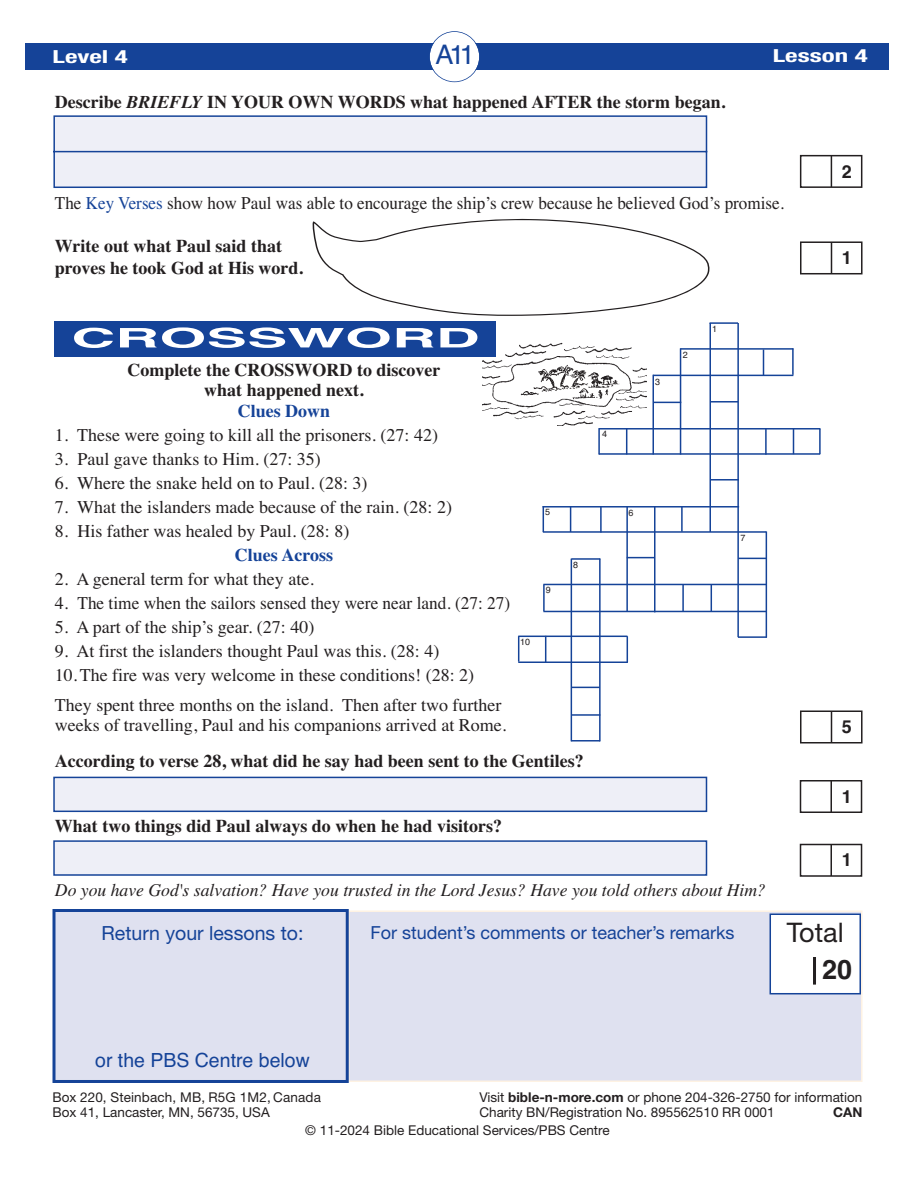
<style>
.page{position:relative;width:918px;height:1188px;background:#fff}
.page>*{position:absolute;margin:0;border:0;box-sizing:border-box;transform-origin:0 0}
.t1{font:700 27px "Helvetica";color:#fff;scale:2.25 1}
.t2{font:27px "Helvetica Neue";color:#231f20}
.t3{font:27px "Helvetica";color:#154398}
.t4{font:700 27px "Helvetica";color:#231f20}
.t5{font:19.5px "Helvetica Neue";color:#154398}
.t6{font:19.5px "Helvetica";color:#154398}
.t7{font:18px/30px "Times";color:#231f20}
.t8{font:700 18px/21.6px "Times";color:#231f20}
.t9{font:18px "Times";color:#231f20;scale:.95 1}
.t10{font:italic 18px "Times";color:#231f20}
.t11{font:18px "Helvetica Neue";color:#154398}
.t12{font:700 18px "Times";color:#154398}
.t13{font:700 condensed 18px "Helvetica Neue";color:#fff;scale:1.5 1}
.t14{font:700 18px "Helvetica";color:#231f20}
.t15{font:13.5px/15px "Helvetica Neue";color:#231f20}
.t16{font:700 13.5px "Helvetica Neue";color:#231f20}
.t17{font:9px "Helvetica";color:#231f20}
.s1{font-style:italic}
.s2{color:#154398}
.s3{font-weight:700}
</style>
<div class="page">
<div style="left:26px;top:44px;width:864px;height:26px;background:#154398"></div>
<div style="left:430px;top:32px;width:49px;height:49px;background:#fff;border-radius:50%"></div>
<div style="left:429px;top:31px;width:51px;height:51px;border:2px solid #154398;border-radius:50%"></div>
<svg style="left:53px;top:115px;width:655px;height:73px;background:#dfe3f0"></svg>
<svg style="left:799px;top:154px;width:64px;height:34px"></svg>
<div style="left:840px;top:162px;width:18px;height:20px;background:#fff"></div>
<svg style="left:800px;top:241px;width:63px;height:34px"></svg>
<div style="left:840px;top:249px;width:18px;height:19px;background:#fff"></div>
<svg style="left:312px;top:218px;width:398px;height:98px"></svg>
<svg style="left:800px;top:710px;width:63px;height:34px"></svg>
<div style="left:840px;top:718px;width:18px;height:18px;background:#fff"></div>
<div style="left:55px;top:778px;width:651px;height:33px;background:#eeeff7"></div>
<div style="left:53px;top:777px;width:654px;height:35px;border:2px solid #154398"></div>
<svg style="left:799px;top:780px;width:64px;height:33px"></svg>
<div style="left:840px;top:787px;width:18px;height:20px;background:#fff"></div>
<div style="left:55px;top:842px;width:651px;height:32px;background:#eeeff7"></div>
<div style="left:53px;top:840px;width:654px;height:36px;border:2px solid #154398"></div>
<svg style="left:799px;top:843px;width:64px;height:34px"></svg>
<div style="left:840px;top:851px;width:18px;height:20px;background:#fff"></div>
<img style="left:482px;top:342px;width:165px;height:84px">
<div style="left:55px;top:321px;width:441px;height:36px;background:#154398"></div>
<hr style="left:710px;top:322px;width:28px;height:2px;background:#154398">
<svg style="left:654px;top:402px;width:26px;height:1px"></svg>
<hr style="left:711px;top:401px;width:27px;height:2px;background:#154398">
<hr style="left:711px;top:479px;width:28px;height:2px;background:#154398">
<hr style="left:571px;top:740px;width:29px;height:2px;background:#154398">
<hr style="left:572px;top:714px;width:28px;height:2px;background:#154398">
<svg style="left:572px;top:687px;width:27px;height:1px"></svg>
<hr style="left:571px;top:558px;width:29px;height:2px;background:#154398">
<svg style="left:739px;top:558px;width:27px;height:1px"></svg>
<svg style="left:628px;top:557px;width:26px;height:1px"></svg>
<hr style="left:738px;top:636px;width:29px;height:2px;background:#154398">
<hr style="left:680px;top:348px;width:113px;height:2px;background:#154398">
<hr style="left:518px;top:662px;width:110px;height:1px;background:#154398">
<hr style="left:518px;top:636px;width:109px;height:1px;background:#154398">
<hr style="left:653px;top:375px;width:140px;height:1px;background:#154398">
<hr style="left:599px;top:428px;width:221px;height:2px;background:#154398">
<hr style="left:543px;top:506px;width:196px;height:2px;background:#154398">
<hr style="left:599px;top:453px;width:221px;height:2px;background:#154398">
<hr style="left:543px;top:531px;width:223px;height:2px;background:#154398">
<hr style="left:543px;top:584px;width:223px;height:1px;background:#154398">
<hr style="left:543px;top:611px;width:223px;height:1px;background:#154398">
<hr style="left:598px;top:428px;width:2px;height:26px;background:#154398">
<svg style="left:626px;top:430px;width:1px;height:23px"></svg>
<svg style="left:763px;top:350px;width:1px;height:25px"></svg>
<hr style="left:792px;top:348px;width:2px;height:27px;background:#154398">
<svg style="left:627px;top:636px;width:1px;height:26px"></svg>
<svg style="left:545px;top:637px;width:1px;height:25px"></svg>
<svg style="left:518px;top:636px;width:1px;height:26px"></svg>
<svg style="left:711px;top:585px;width:1px;height:26px"></svg>
<hr style="left:682px;top:585px;width:2px;height:26px;background:#154398">
<hr style="left:600px;top:506px;width:2px;height:27px;background:#154398">
<svg style="left:543px;top:508px;width:1px;height:23px"></svg>
<svg style="left:570px;top:508px;width:1px;height:23px"></svg>
<hr style="left:765px;top:429px;width:2px;height:26px;background:#154398">
<svg style="left:793px;top:430px;width:1px;height:23px"></svg>
<hr style="left:819px;top:429px;width:2px;height:25px;background:#154398">
<hr style="left:543px;top:585px;width:2px;height:26px;background:#154398">
<hr style="left:681px;top:507px;width:2px;height:25px;background:#154398">
<hr style="left:652px;top:375px;width:2px;height:79px;background:#154398">
<hr style="left:680px;top:348px;width:1px;height:107px;background:#154398">
<hr style="left:766px;top:531px;width:1px;height:107px;background:#154398">
<hr style="left:654px;top:506px;width:2px;height:106px;background:#154398">
<hr style="left:626px;top:507px;width:2px;height:105px;background:#154398">
<hr style="left:710px;top:323px;width:1px;height:209px;background:#154398">
<hr style="left:571px;top:559px;width:1px;height:182px;background:#154398">
<hr style="left:599px;top:559px;width:2px;height:182px;background:#154398">
<hr style="left:737px;top:323px;width:2px;height:314px;background:#154398">
<div style="left:350px;top:912px;width:511px;height:169px;background:#dfe1f0"></div>
<div style="left:348px;top:910px;width:514px;height:172px;border:2px solid #fef2e3"></div>
<div style="left:56px;top:912px;width:290px;height:168px;background:#dfe1f0"></div>
<div style="left:52px;top:909px;width:297px;height:174px;border:3px solid #154398"></div>
<div style="left:771px;top:915px;width:89px;height:78px;background:#fff"></div>
<div style="left:770px;top:914px;width:91px;height:80px;border:2px solid #154398"></div>
<hr style="left:813px;top:957px;width:3px;height:28px;background:#231f20">
<p class="t13" style="left:52px;top:46px;width:52px">Level 4</p>
<h1 class="t3" style="left:436px;top:45px;width:41px">A11</h1>
<p class="t13" style="left:773px;top:46px;width:65px">Lesson 4</p>
<p class="t8" style="left:55px;top:92px;width:672px">Describe <span class="s1">BRIEFLY</span> IN YOUR OWN WORDS what happened AFTER the storm began.</p>
<p class="t9" style="left:55px;top:196px;width:769px">The <span class="s2">Key Verses</span> show how Paul was able to encourage the ship’s crew because he believed God’s promise.</p>
<p class="t8" style="left:55px;top:237px;width:250px">Write out what Paul said that proves he took God at His word.</p>
<h1 class="t1" style="left:71px;top:328px;width:183px">CROSSWORD</h1>
<p class="t17" style="left:712px;top:326px;width:7px">1</p>
<p class="t8" style="left:128px;top:362px;width:314px;line-height:19.5px;text-align:center">Complete the CROSSWORD to discover what happened next.</p>
<p class="t12" style="left:238px;top:405px;width:94px">Clues Down</p>
<p class="t7" style="left:55px;top:422px;width:385px">1. These were going to kill all the prisoners. (27: 42)</p>
<p class="t7" style="left:55px;top:446px;width:267px">3. Paul gave thanks to Him. (27: 35)</p>
<p class="t7" style="left:55px;top:470px;width:314px">6. Where the snake held on to Paul. (28: 3)</p>
<p class="t7" style="left:55px;top:494px;width:399px">7. What the islanders made because of the rain. (28: 2)</p>
<p class="t7" style="left:55px;top:518px;width:296px">8. His father was healed by Paul. (28: 8)</p>
<p class="t12" style="left:235px;top:549px;width:100px">Clues Across</p>
<p class="t7" style="left:55px;top:566px;width:260px">2. A general term for what they ate.</p>
<p class="t7" style="left:55px;top:590px;width:457px">4. The time when the sailors sensed they were near land. (27: 27)</p>
<p class="t7" style="left:55px;top:614px;width:261px">5. A part of the ship’s gear. (27: 40)</p>
<p class="t7" style="left:55px;top:638px;width:386px">9. At first the islanders thought Paul was this. (28: 4)</p>
<p class="t7" style="left:55px;top:662px;width:448px">10. The fire was very welcome in these conditions! (28: 2)<br>They spent three months on the island. Then after two further</p>
<p class="t7" style="left:55px;top:711px;width:453px">weeks of travelling, Paul and his companions arrived at Rome.</p>
<p class="t8" style="left:55px;top:752px;width:530px">According to verse 28, what did he say had been sent to the Gentiles?</p>
<p class="t17" style="left:602px;top:431px;width:7px">4</p>
<p class="t17" style="left:545px;top:509px;width:7px">5</p>
<p class="t17" style="left:629px;top:509px;width:7px">6</p>
<p class="t17" style="left:573px;top:561px;width:7px">8</p>
<p class="t17" style="left:546px;top:586px;width:7px">9</p>
<p class="t17" style="left:520px;top:639px;width:12px">10</p>
<p class="t8" style="left:55px;top:816px;width:449px">What two things did Paul always do when he had visitors?</p>
<p class="t17" style="left:655px;top:378px;width:7px">3</p>
<p class="t17" style="left:683px;top:352px;width:7px">2</p>
<p class="t17" style="left:740px;top:534px;width:7px">7</p>
<p class="t10" style="left:55px;top:884px;width:713px">Do you have God's salvation? Have you trusted in the Lord Jesus? Have you told others about Him?</p>
<p class="t14" style="left:842px;top:165px;width:12px">2</p>
<p class="t14" style="left:842px;top:251px;width:12px">1</p>
<p class="t14" style="left:842px;top:720px;width:12px">5</p>
<p class="t14" style="left:842px;top:790px;width:12px">1</p>
<p class="t14" style="left:842px;top:853px;width:12px">1</p>
<p class="t5" style="left:102px;top:926px;width:203px">Return your lessons to:</p>
<p class="t11" style="left:370px;top:926px;width:366px">For student’s comments or teacher’s remarks</p>
<h1 class="t2" style="left:787px;top:923px;width:58px">Total</h1>
<h1 class="t4" style="left:822px;top:960px;width:32px">20</h1>
<p class="t6" style="left:95px;top:1053px;width:216px">or the PBS Centre below</p>
<p class="t15" style="left:52px;top:1091px;width:270px">Box 220, Steinbach, MB, R5G 1M2, Canada<br>Box 41, Lancaster, MN, 56735, USA</p>
<p class="t15" style="left:479px;top:1091px;width:385px">Visit <span class="s3">bible-n-more.com</span> or phone 204-326-2750 for information<br>Charity BN/Registration No. 895562510 RR 0001</p>
<p class="t16" style="left:833px;top:1107px;width:31px">CAN</p>
<p class="t15" style="left:305px;top:1124px;width:306px">© 11-2024 Bible Educational Services/PBS Centre</p>
</div>
